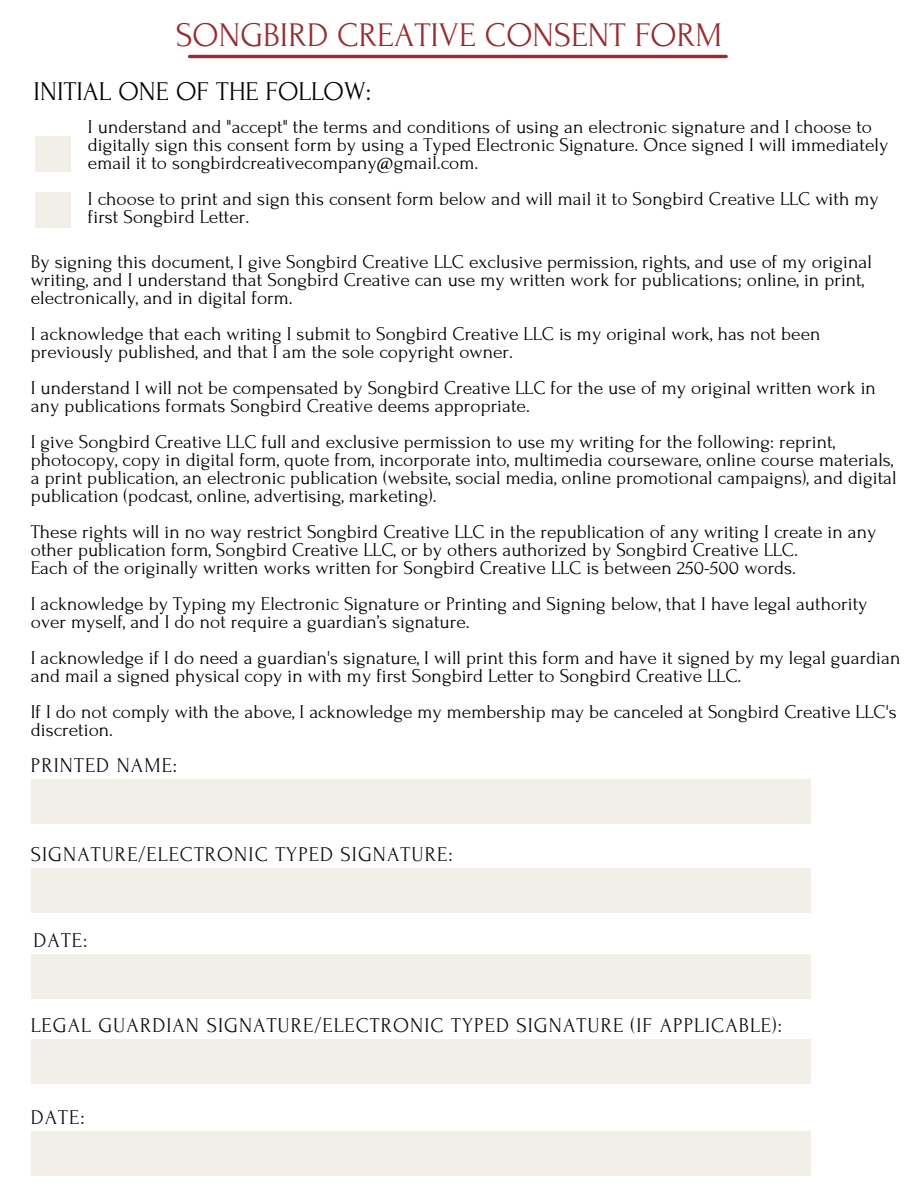
<style>
.page{position:relative;width:918px;height:1188px;background:#fff}
.page>*{position:absolute;margin:0;border:0;box-sizing:border-box;transform-origin:0 0}
.t1{font:34.5px "Forum";color:#972d2f}
.t2{font:27px "Forum";color:#000}
.t3{font:21px "Forum";letter-spacing:.05em;color:#0c0e0c}
.t4{font:19.5px/18px "Forum";color:#000}
</style>
<div class="page">
<hr style="left:190px;top:55px;width:536px;height:3px;background:#972d2f">
<div style="left:35px;top:136px;width:36px;height:36px;background:#f1efe8"></div>
<div style="left:35px;top:192px;width:36px;height:36px;background:#f1efe8"></div>
<div style="left:31px;top:1039px;width:779px;height:45px;background:#f1efe8"></div>
<div style="left:31px;top:954px;width:779px;height:45px;background:#f1efe8"></div>
<div style="left:31px;top:868px;width:779px;height:45px;background:#f1efe8"></div>
<div style="left:31px;top:779px;width:779px;height:45px;background:#f1efe8"></div>
<div style="left:31px;top:1131px;width:779px;height:45px;background:#f1efe8"></div>
<p class="t1" style="left:176px;top:16px;width:548px">SONGBIRD CREATIVE CONSENT FORM</p>
<p class="t2" style="left:34px;top:77px;width:339px">INITIAL ONE OF THE FOLLOW:</p>
<p class="t4" style="left:88px;top:118px;width:802px">I understand and "accept" the terms and conditions of using an electronic signature and I choose to digitally sign this consent form by using a Typed Electronic Signature. Once signed I will immediately email it to songbirdcreativecompany@gmail.com.</p>
<p class="t4" style="left:88px;top:190px;width:792px">I choose to print and sign this consent form below and will mail it to Songbird Creative LLC with my first Songbird Letter.</p>
<p class="t4" style="left:31px;top:254px;width:843px">By signing this document, I give Songbird Creative LLC exclusive permission, rights, and use of my original writing, and I understand that Songbird Creative can use my written work for publications; online, in print, electronically, and in digital form.</p>
<p class="t4" style="left:31px;top:326px;width:791px">I acknowledge that each writing I submit to Songbird Creative LLC is my original work, has not been previously published, and that I am the sole copyright owner.</p>
<p class="t4" style="left:31px;top:380px;width:847px">I understand I will not be compensated by Songbird Creative LLC for the use of my original written work in any publications formats Songbird Creative deems appropriate.</p>
<p class="t4" style="left:31px;top:434px;width:867px">I give Songbird Creative LLC full and exclusive permission to use my writing for the following: reprint, photocopy, copy in digital form, quote from, incorporate into, multimedia courseware, online course materials, a print publication, an electronic publication (website, social media, online promotional campaigns), and digital publication (podcast, online, advertising, marketing).</p>
<p class="t4" style="left:31px;top:524px;width:847px">These rights will in no way restrict Songbird Creative LLC in the republication of any writing I create in any other publication form, Songbird Creative LLC, or by others authorized by Songbird Creative LLC.</p>
<p class="t4" style="left:31px;top:560px;width:767px">Each of the originally written works written for Songbird Creative LLC is between 250-500 words.</p>
<p class="t4" style="left:31px;top:596px;width:838px">I acknowledge by Typing my Electronic Signature or Printing and Signing below, that I have legal authority over myself, and I do not require a guardian’s signature.</p>
<p class="t4" style="left:31px;top:650px;width:871px">I acknowledge if I do need a guardian's signature, I will print this form and have it signed by my legal guardian and mail a signed physical copy in with my first Songbird Letter to Songbird Creative LLC.</p>
<p class="t4" style="left:31px;top:704px;width:867px">If I do not comply with the above, I acknowledge my membership may be canceled at Songbird Creative LLC's discretion.</p>
<p class="t3" style="left:31px;top:754px;width:148px">PRINTED NAME:</p>
<p class="t3" style="left:31px;top:843px;width:423px">SIGNATURE/ELECTRONIC TYPED SIGNATURE:</p>
<p class="t3" style="left:34px;top:929px;width:55px">DATE:</p>
<p class="t3" style="left:31px;top:1014px;width:753px">LEGAL GUARDIAN SIGNATURE/ELECTRONIC TYPED SIGNATURE (IF APPLICABLE):</p>
<p class="t3" style="left:31px;top:1106px;width:55px">DATE:</p>
</div>
